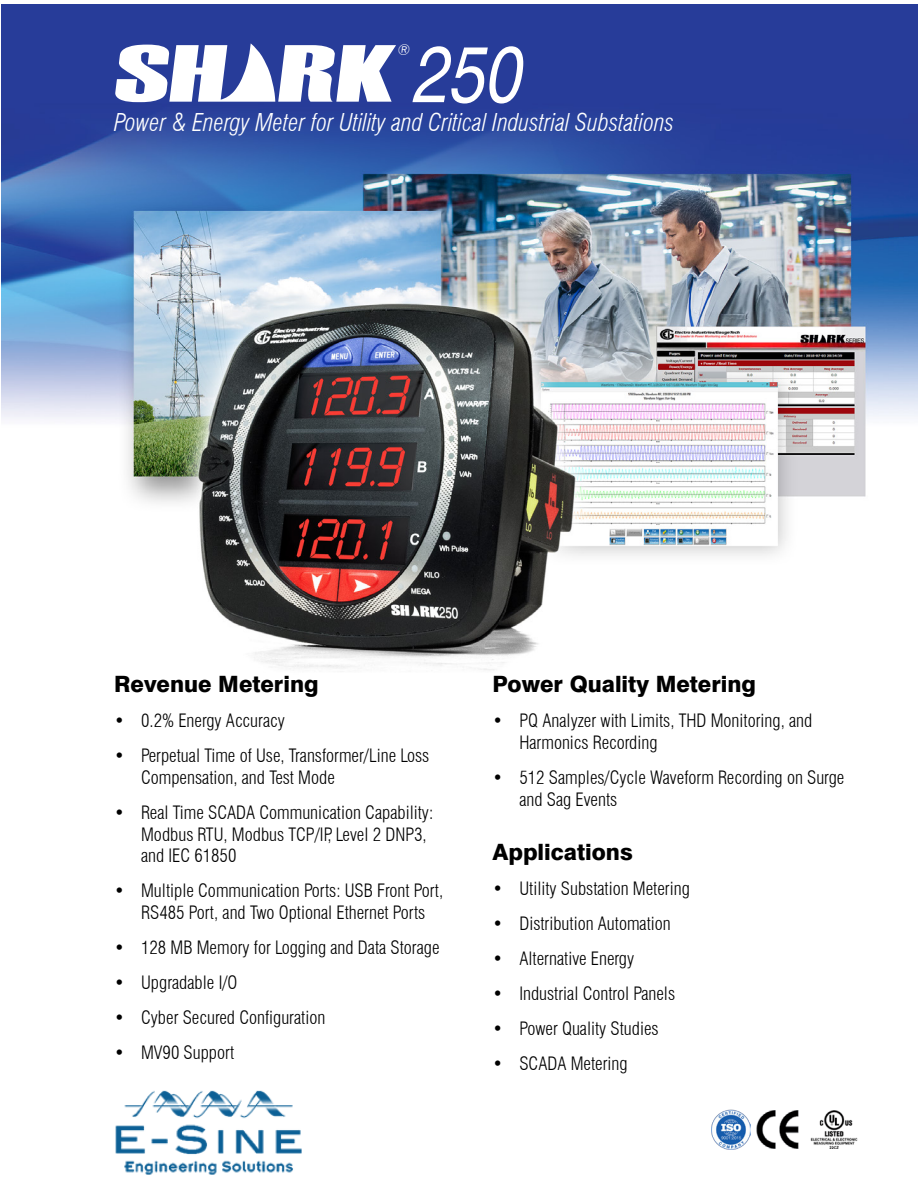
<style>
.page{position:relative;width:918px;height:1188px;background:#fff}
.page>*{position:absolute;margin:0;border:0;box-sizing:border-box;transform-origin:0 0}
.t1{font:italic condensed 79.5px "Helvetica";color:#fff}
.t2{font:italic 300 condensed 24px "Swiss 721 BT";color:#fff}
.t3{font:800 22.5px "Swiss 721 BT";color:#000}
.t4{font:300 condensed 18px/21.6px "Swiss 721 BT";color:#000}
.t5{font:300 condensed 15px "Swiss 721 BT";color:#fff}
.s1{font-family:"SHAR Klogo 2";font-style:normal;font-stretch:normal;font-size:72px}
</style>
<div class="page">
<img style="left:1px;top:4px;width:917px;height:1146px">
<div style="left:792px;top:1107px;width:72px;height:45px;background:#fff"></div>
<img style="left:810px;top:1111px;width:48px;height:37px">
<div style="left:754px;top:1107px;width:49px;height:44px;background:#fff"></div>
<img style="left:757px;top:1111px;width:42px;height:37px">
<img style="left:711px;top:1110px;width:39px;height:39px">
<img style="left:96px;top:1067px;width:222px;height:108px">
<h1 class="t1" style="left:114px;top:27px;width:407px"><span class="s1">1</span> 250</h1>
<h2 class="t2" style="left:114px;top:108px;width:561px">Power &amp; Energy Meter for Utility and Critical Industrial Substations</h2>
<p class="t5" style="left:397px;top:40px;width:16px">®</p>
<p class="t3" style="left:114px;top:671px;width:206px">Revenue Metering</p>
<p class="t4" style="left:114px;top:710px;width:172px">• 0.2% Energy Accuracy</p>
<p class="t4" style="left:141px;top:745px;width:290px;text-indent:-27px">• Perpetual Time of Use, Transformer/Line Loss<br>Compensation, and Test Mode</p>
<p class="t4" style="left:141px;top:802px;width:294px;text-indent:-27px">• Real Time SCADA Communication Capability:<br>Modbus RTU, Modbus TCP/IP, Level 2 DNP3, and IEC 61850</p>
<p class="t4" style="left:114px;top:880px;width:331px;text-align:center">• Multiple Communication Ports: USB Front Port,<br>RS485 Port, and Two Optional Ethernet Ports</p>
<p class="t4" style="left:114px;top:937px;width:327px">• 128 MB Memory for Logging and Data Storage</p>
<p class="t4" style="left:114px;top:972px;width:125px">• Upgradable I/O</p>
<p class="t4" style="left:114px;top:1007px;width:213px">• Cyber Secured Configuration</p>
<p class="t4" style="left:114px;top:1042px;width:122px">• MV90 Support</p>
<p class="t3" style="left:492px;top:671px;width:265px">Power Quality Metering</p>
<p class="t4" style="left:519px;top:710px;width:294px;text-indent:-27px">• PQ Analyzer with Limits, THD Monitoring, and<br>Harmonics Recording</p>
<p class="t4" style="left:519px;top:767px;width:327px;text-indent:-27px">• 512 Samples/Cycle Waveform Recording on Surge and Sag Events</p>
<p class="t3" style="left:492px;top:838px;width:142px">Applications</p>
<p class="t4" style="left:492px;top:877px;width:199px">• Utility Substation Metering</p>
<p class="t4" style="left:492px;top:912px;width:180px">• Distribution Automation</p>
<p class="t4" style="left:492px;top:948px;width:143px">• Alternative Energy</p>
<p class="t4" style="left:492px;top:983px;width:184px">• Industrial Control Panels</p>
<p class="t4" style="left:492px;top:1018px;width:168px">• Power Quality Studies</p>
<p class="t4" style="left:492px;top:1053px;width:137px">• SCADA Metering</p>
</div>
